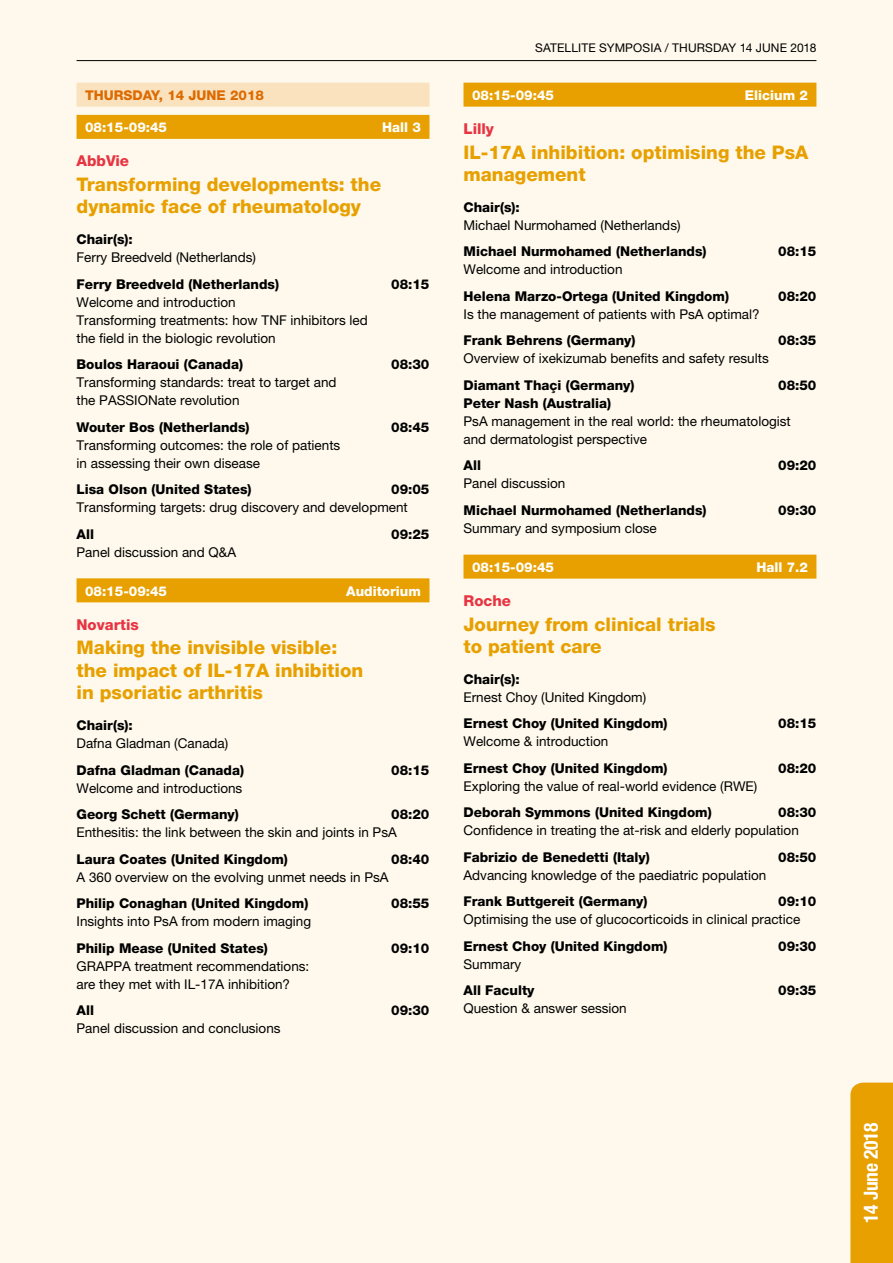
<style>
.page{position:relative;width:893px;height:1263px;background:#fef9ec}
.page>*{position:absolute;margin:0;border:0;box-sizing:border-box;transform-origin:0 0}
.t1{font:700 condensed 19.5px "Helvetica Neue LT";letter-spacing:-.01em;color:#fff}
.t2{font:800 18.75px/22.5px "Helvetica Neue LT";color:#e7a000}
.t3{font:800 15px "Helvetica Neue LT";color:#e73442}
.t4{font:13.5px/18px "Helvetica Neue LT Pro";color:#000}
.t5{font:800 13.5px "Helvetica Neue LT Pro";color:#000}
.t6{font:800 13.5px "Helvetica Neue LT";color:#fff}
.t7{font:800 13.5px "Helvetica Neue LT";color:#dd6a00}
.t8{font:12px "Helvetica Neue LT";letter-spacing:.01em;color:#000}
</style>
<div class="page">
<hr style="left:77px;top:60px;width:739px;height:1px;background:#000">
<div style="left:850px;top:1082px;width:43px;height:181px;background:#e7a000"></div>
<div style="left:77px;top:83px;width:352px;height:24px;background:#f9e2bd"></div>
<div style="left:77px;top:115px;width:352px;height:24px;background:#e7a000"></div>
<div style="left:77px;top:578px;width:352px;height:24px;background:#e7a000"></div>
<div style="left:463px;top:83px;width:353px;height:24px;background:#e7a000"></div>
<div style="left:463px;top:555px;width:353px;height:24px;background:#e7a000"></div>
<p class="t7" style="left:85px;top:87px;width:181px">THURSDAY, 14 JUNE 2018</p>
<p class="t6" style="left:85px;top:119px;width:84px">08:15-09:45</p>
<p class="t6" style="left:382px;top:119px;width:40px">Hall 3</p>
<p class="t3" style="left:77px;top:152px;width:54px">AbbVie</p>
<h2 class="t2" style="left:77px;top:173px;width:306px">Transforming developments: the dynamic face of rheumatology</h2>
<p class="t5" style="left:77px;top:231px;width:58px">Chair(s):</p>
<p class="t4" style="left:77px;top:248px;width:181px">Ferry Breedveld (Netherlands)</p>
<p class="t5" style="left:77px;top:276px;width:204px">Ferry Breedveld (Netherlands)</p>
<p class="t5" style="left:391px;top:276px;width:40px">08:15</p>
<p class="t4" style="left:77px;top:293px;width:293px">Welcome and introduction<br>Transforming treatments: how TNF inhibitors led the field in the biologic revolution</p>
<p class="t5" style="left:77px;top:356px;width:168px">Boulos Haraoui (Canada)</p>
<p class="t5" style="left:391px;top:356px;width:40px">08:30</p>
<p class="t4" style="left:77px;top:373px;width:262px">Transforming standards: treat to target and the PASSIONate revolution</p>
<p class="t5" style="left:77px;top:419px;width:175px">Wouter Bos (Netherlands)</p>
<p class="t5" style="left:391px;top:419px;width:40px">08:45</p>
<p class="t4" style="left:77px;top:436px;width:265px">Transforming outcomes: the role of patients in assessing their own disease</p>
<p class="t5" style="left:77px;top:481px;width:177px">Lisa Olson (United States)</p>
<p class="t5" style="left:391px;top:481px;width:40px">09:05</p>
<p class="t4" style="left:77px;top:498px;width:333px">Transforming targets: drug discovery and development</p>
<p class="t5" style="left:77px;top:526px;width:19px">All</p>
<p class="t5" style="left:391px;top:526px;width:40px">09:25</p>
<p class="t4" style="left:77px;top:543px;width:161px">Panel discussion and Q&amp;A</p>
<p class="t6" style="left:85px;top:583px;width:84px">08:15-09:45</p>
<p class="t6" style="left:346px;top:583px;width:76px">Auditorium</p>
<p class="t3" style="left:77px;top:615px;width:64px">Novartis</p>
<h2 class="t2" style="left:77px;top:636px;width:288px">Making the invisible visible: the impact of IL-17A inhibition in psoriatic arthritis</h2>
<p class="t5" style="left:77px;top:717px;width:58px">Chair(s):</p>
<p class="t4" style="left:77px;top:734px;width:153px">Dafna Gladman (Canada)</p>
<p class="t5" style="left:77px;top:762px;width:169px">Dafna Gladman (Canada)</p>
<p class="t5" style="left:391px;top:762px;width:40px">08:15</p>
<p class="t4" style="left:77px;top:779px;width:167px">Welcome and introductions</p>
<p class="t5" style="left:77px;top:806px;width:164px">Georg Schett (Germany)</p>
<p class="t5" style="left:391px;top:806px;width:40px">08:20</p>
<p class="t4" style="left:77px;top:823px;width:322px">Enthesitis: the link between the skin and joints in PsA</p>
<p class="t5" style="left:77px;top:851px;width:213px">Laura Coates (United Kingdom)</p>
<p class="t5" style="left:391px;top:851px;width:40px">08:40</p>
<p class="t4" style="left:77px;top:868px;width:314px">A 360 overview on the evolving unmet needs in PsA</p>
<p class="t5" style="left:77px;top:895px;width:233px">Philip Conaghan (United Kingdom)</p>
<p class="t5" style="left:391px;top:895px;width:40px">08:55</p>
<p class="t4" style="left:77px;top:912px;width:236px">Insights into PsA from modern imaging</p>
<p class="t5" style="left:77px;top:940px;width:193px">Philip Mease (United States)</p>
<p class="t5" style="left:391px;top:940px;width:40px">09:10</p>
<p class="t4" style="left:77px;top:957px;width:234px">GRAPPA treatment recommendations: are they met with IL-17A inhibition?</p>
<p class="t5" style="left:77px;top:1002px;width:19px">All</p>
<p class="t5" style="left:391px;top:1002px;width:40px">09:30</p>
<p class="t4" style="left:77px;top:1019px;width:206px">Panel discussion and conclusions</p>
<p class="t8" style="left:535px;top:41px;width:283px">SATELLITE SYMPOSIA / THURSDAY 14 JUNE 2018</p>
<p class="t6" style="left:472px;top:87px;width:84px">08:15-09:45</p>
<p class="t6" style="left:745px;top:87px;width:65px">Elicium 2</p>
<p class="t3" style="left:463px;top:120px;width:32px">Lilly</p>
<h2 class="t2" style="left:463px;top:141px;width:346px">IL-17A inhibition: optimising the PsA management</h2>
<p class="t5" style="left:463px;top:199px;width:58px">Chair(s):</p>
<p class="t4" style="left:463px;top:216px;width:219px">Michael Nurmohamed (Netherlands)</p>
<p class="t5" style="left:463px;top:244px;width:245px">Michael Nurmohamed (Netherlands)</p>
<p class="t5" style="left:778px;top:244px;width:40px">08:15</p>
<p class="t4" style="left:463px;top:260px;width:161px">Welcome and introduction</p>
<p class="t5" style="left:463px;top:288px;width:267px">Helena Marzo-Ortega (United Kingdom)</p>
<p class="t5" style="left:778px;top:288px;width:40px">08:20</p>
<p class="t4" style="left:463px;top:305px;width:298px">Is the management of patients with PsA optimal?</p>
<p class="t5" style="left:463px;top:333px;width:174px">Frank Behrens (Germany)</p>
<p class="t5" style="left:778px;top:333px;width:40px">08:35</p>
<p class="t4" style="left:463px;top:349px;width:307px">Overview of ixekizumab benefits and safety results</p>
<p class="t5" style="left:463px;top:377px;width:173px">Diamant Thaçi (Germany)</p>
<p class="t5" style="left:778px;top:377px;width:40px">08:50</p>
<p class="t5" style="left:463px;top:395px;width:149px">Peter Nash (Australia)</p>
<p class="t4" style="left:463px;top:412px;width:329px">PsA management in the real world: the rheumatologist and dermatologist perspective</p>
<p class="t5" style="left:463px;top:458px;width:19px">All</p>
<p class="t5" style="left:778px;top:458px;width:40px">09:20</p>
<p class="t4" style="left:463px;top:474px;width:103px">Panel discussion</p>
<p class="t5" style="left:463px;top:502px;width:245px">Michael Nurmohamed (Netherlands)</p>
<p class="t5" style="left:778px;top:502px;width:40px">09:30</p>
<p class="t4" style="left:463px;top:519px;width:195px">Summary and symposium close</p>
<p class="t6" style="left:472px;top:559px;width:84px">08:15-09:45</p>
<p class="t6" style="left:756px;top:559px;width:53px">Hall 7.2</p>
<p class="t3" style="left:463px;top:592px;width:49px">Roche</p>
<h2 class="t2" style="left:463px;top:613px;width:254px">Journey from clinical trials to patient care</h2>
<p class="t5" style="left:463px;top:671px;width:58px">Chair(s):</p>
<p class="t4" style="left:463px;top:688px;width:184px">Ernest Choy (United Kingdom)</p>
<p class="t5" style="left:463px;top:715px;width:206px">Ernest Choy (United Kingdom)</p>
<p class="t5" style="left:778px;top:715px;width:40px">08:15</p>
<p class="t4" style="left:463px;top:732px;width:146px">Welcome &amp; introduction</p>
<p class="t5" style="left:463px;top:760px;width:206px">Ernest Choy (United Kingdom)</p>
<p class="t5" style="left:778px;top:760px;width:40px">08:20</p>
<p class="t4" style="left:463px;top:777px;width:295px">Exploring the value of real-world evidence (RWE)</p>
<p class="t5" style="left:463px;top:804px;width:250px">Deborah Symmons (United Kingdom)</p>
<p class="t5" style="left:778px;top:804px;width:40px">08:30</p>
<p class="t4" style="left:463px;top:821px;width:337px">Confidence in treating the at-risk and elderly population</p>
<p class="t5" style="left:463px;top:849px;width:188px">Fabrizio de Benedetti (Italy)</p>
<p class="t5" style="left:778px;top:849px;width:40px">08:50</p>
<p class="t4" style="left:463px;top:866px;width:304px">Advancing knowledge of the paediatric population</p>
<p class="t5" style="left:463px;top:893px;width:186px">Frank Buttgereit (Germany)</p>
<p class="t5" style="left:778px;top:893px;width:40px">09:10</p>
<p class="t4" style="left:463px;top:910px;width:338px">Optimising the use of glucocorticoids in clinical practice</p>
<p class="t5" style="left:463px;top:938px;width:206px">Ernest Choy (United Kingdom)</p>
<p class="t5" style="left:778px;top:938px;width:40px">09:30</p>
<p class="t4" style="left:463px;top:955px;width:59px">Summary</p>
<p class="t5" style="left:463px;top:982px;width:73px">All Faculty</p>
<p class="t5" style="left:778px;top:982px;width:40px">09:35</p>
<p class="t4" style="left:463px;top:999px;width:165px">Question &amp; answer session</p>
<h1 class="t1" style="left:859px;top:1223px;width:102px;rotate:-90deg">14 June 2018</h1>
</div>
